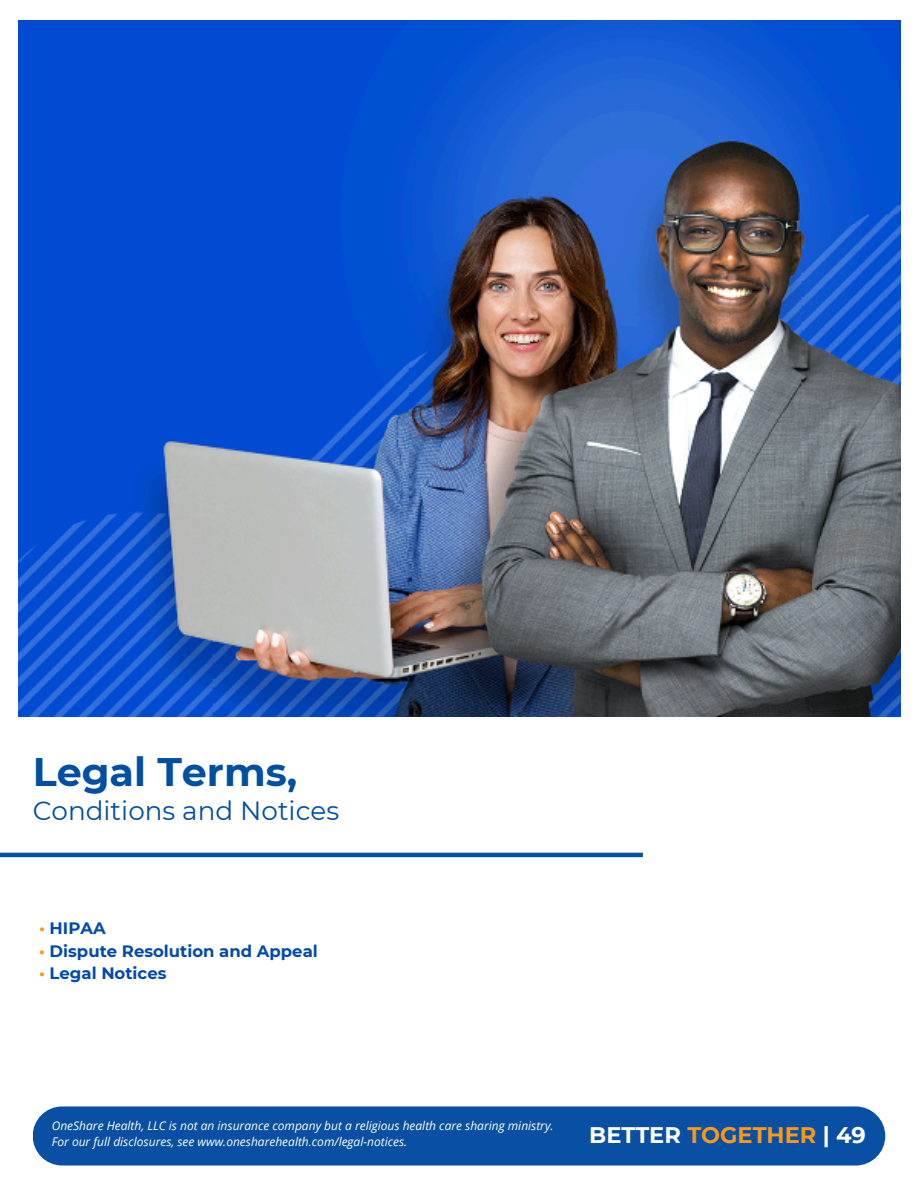
<style>
.page{position:relative;width:918px;height:1188px;background:#fff}
.page>*{position:absolute;margin:0;border:0;box-sizing:border-box;transform-origin:0 0}
.t1{font:700 39.75px "Montserrat";color:#004fa3}
.t2{font:26.25px "Montserrat";color:#004fa3}
.t3{font:700 22.5px "Montserrat";color:#fff}
.t4{font:700 16.5px "Montserrat";color:#004aad}
.t5{font:italic 12px "Open Sans";color:#fff}
.s1{color:#f7991c}
</style>
<div class="page">
<div style="left:33px;top:1106px;width:852px;height:60px;background:#094fa3;border-radius:30px"></div>
<hr style="left:0;top:853px;width:643px;height:4px;background:#094fa3">
<img style="left:19px;top:21px;width:882px;height:696px">
<p class="t1" style="left:33px;top:748px;width:266px">Legal Terms,</p>
<h3 class="t2" style="left:33px;top:795px;width:308px">Conditions and Notices</h3>
<p class="t4" style="left:39px;top:918px;width:68px"><span class="s1">•</span> HIPAA</p>
<p class="t4" style="left:39px;top:941px;width:280px"><span class="s1">•</span> Dispute Resolution and Appeal</p>
<p class="t4" style="left:39px;top:963px;width:129px"><span class="s1">•</span> Legal Notices</p>
<h1 class="t5" style="left:52px;top:1118px;width:503px">OneShare Health, LLC is not an insurance company but a religious health care sharing ministry.</h1>
<h2 class="t5" style="left:52px;top:1134px;width:357px">For our full disclosures, see www.onesharehealth.com/legal-notices.</h2>
<h4 class="t3" style="left:589px;top:1121px;width:278px">BETTER <span class="s1">TOGETHER</span> | 49</h4>
</div>
